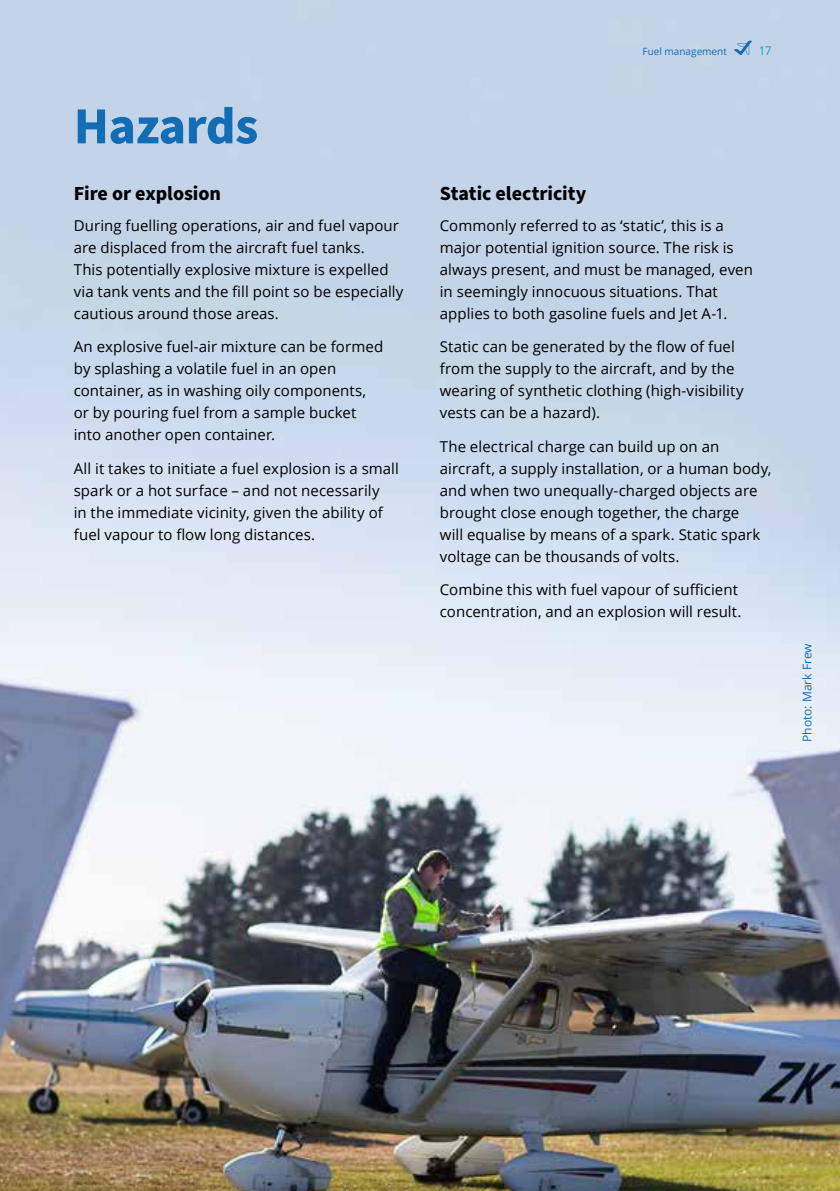
<style>
.page{position:relative;width:840px;height:1191px;background:#fff}
.page>*{position:absolute;margin:0;border:0;box-sizing:border-box;transform-origin:0 0}
.H1_Blue{font:700 52px "Source Sans Pro";letter-spacing:-.01em;color:#136db5}
.H2_Black{font:700 20px "Source Sans Pro";letter-spacing:-.005em;color:#000}
.Body{font:15px/22px "Open Sans";letter-spacing:.005em;color:#000}
.Captions{font:12px "Open Sans";color:#136db5}
.t1{font:12px "Open Sans";color:#11a1d8}
.t2{font:10px "Open Sans";color:#136db5}
</style>
<div class="page">
<img style="left:0;top:0;width:839px;height:1191px">
<svg style="left:733px;top:40px;width:18px;height:15px"></svg>
<p class="H1_Blue" style="left:74px;top:91px;width:186px">Hazards</p>
<p class="H2_Black" style="left:74px;top:179px;width:149px">Fire or explosion</p>
<p class="Body" style="left:74px;top:214px;width:331px">During fuelling operations, air and fuel vapour are displaced from the aircraft fuel tanks.<br>This potentially explosive mixture is expelled via tank vents and the fill point so be especially cautious around those areas.</p>
<p class="Body" style="left:74px;top:335px;width:311px">An explosive fuel-air mixture can be formed by splashing a volatile fuel in an open container, as in washing oily components, or by pouring fuel from a sample bucket into another open container.</p>
<p class="Body" style="left:74px;top:457px;width:326px">All it takes to initiate a fuel explosion is a small spark or a hot surface – and not necessarily<br>in the immediate vicinity, given the ability of fuel vapour to flow long distances.</p>
<p class="t2" style="left:642px;top:44px;width:86px">Fuel management</p>
<p class="t1" style="left:758px;top:42px;width:15px">17</p>
<p class="H2_Black" style="left:439px;top:179px;width:148px">Static electricity</p>
<p class="Body" style="left:439px;top:214px;width:314px">Commonly referred to as ‘static’, this is a major potential ignition source. The risk is always present, and must be managed, even in seemingly innocuous situations. That applies to both gasoline fuels and Jet A-1.</p>
<p class="Body" style="left:439px;top:335px;width:305px">Static can be generated by the flow of fuel from the supply to the aircraft, and by the wearing of synthetic clothing (high-visibility vests can be a hazard).</p>
<p class="Body" style="left:439px;top:435px;width:333px">The electrical charge can build up on an aircraft, a supply installation, or a human body, and when two unequally-charged objects are brought close enough together, the charge<br>will equalise by means of a spark. Static spark voltage can be thousands of volts.</p>
<p class="Body" style="left:439px;top:578px;width:303px">Combine this with fuel vapour of sufficient concentration, and an explosion will result.</p>
<p class="Captions" style="left:798px;top:742px;width:100px;rotate:-90deg">Photo: Mark Frew</p>
</div>
